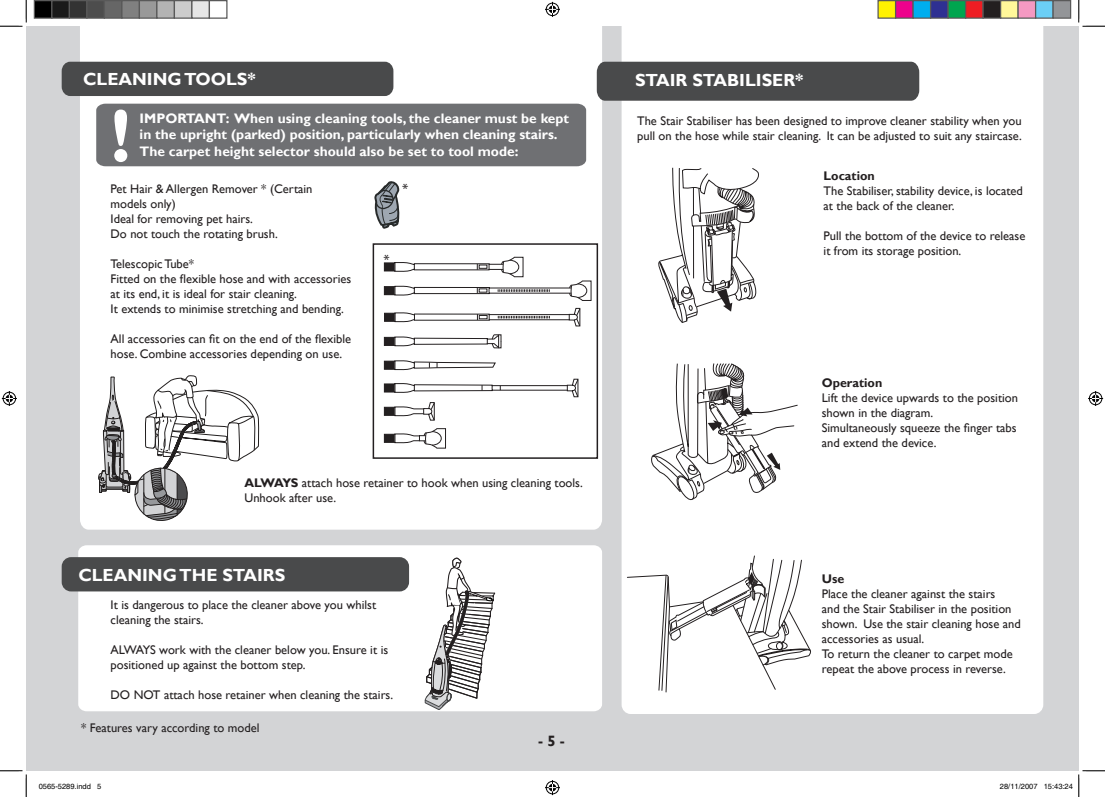
<style>
.page{position:relative;width:1105px;height:797px;background:#fff}
.page>*{position:absolute;margin:0;border:0;box-sizing:border-box;transform-origin:0 0}
.t1{font:700 75px "Gill Sans";color:#fff}
.t2{font:700 17.5px "Gill Sans";color:#fff}
.t3{font:700 15px "Gill Sans";color:#231f20}
.t4{font:15px "Myriad";color:#231f20}
.t5{font:700 13.75px/16.5px "Gill Sans";color:#fff}
.t6{font:12.5px/15px "Gill Sans";color:#231f20}
.t7{font:700 12.5px "Gill Sans";color:#231f20}
.t8{font:7.5px "Helvetica";color:#000}
.s1{font-weight:700}
</style>
<div class="page">
<div style="left:26px;top:26px;width:1053px;height:744px;background:#d3d4d6"></div>
<div style="left:80px;top:26px;width:522px;height:503px;background:#fff"></div>
<div style="left:622px;top:26px;width:421px;height:688px;background:#fff"></div>
<div style="left:78px;top:545px;width:524px;height:166px;background:#fff"></div>
<div style="left:62px;top:62px;width:331px;height:34px;background:#494a4b;border-radius:9px"></div>
<div style="left:62px;top:557px;width:347px;height:34px;background:#494a4b;border-radius:9px"></div>
<div style="left:96px;top:104px;width:490px;height:62px;background:#6f7073"></div>
<svg style="left:99px;top:375px;width:160px;height:148px;background:#d6d5d6"></svg>
<svg style="left:425px;top:557px;width:70px;height:152px;background:#cbcacb"></svg>
<div style="left:597px;top:62px;width:322px;height:39px;background:#494a4b"></div>
<svg style="left:658px;top:167px;width:102px;height:156px;background:#dbdbdb"></svg>
<svg style="left:651px;top:363px;width:147px;height:139px;background:#e1e1e1"></svg>
<svg style="left:627px;top:554px;width:185px;height:138px;background:#edecec"></svg>
<svg style="left:373px;top:180px;width:28px;height:50px"></svg>
<svg style="left:384px;top:428px;width:62px;height:21px"></svg>
<div style="left:373px;top:243px;width:225px;height:216px;border:2px solid #231f20"></div>
<svg style="left:384px;top:256px;width:208px;height:165px;background:#e9e9e9"></svg>
<svg style="left:0;top:0;width:27px;height:27px"></svg>
<svg style="left:0;top:770px;width:27px;height:27px"></svg>
<svg style="left:1078px;top:0;width:27px;height:27px"></svg>
<svg style="left:545px;top:2px;width:15px;height:15px"></svg>
<svg style="left:545px;top:780px;width:15px;height:15px"></svg>
<svg style="left:2px;top:391px;width:15px;height:15px"></svg>
<svg style="left:1088px;top:391px;width:15px;height:15px"></svg>
<div style="left:34px;top:1px;width:18px;height:17px;background:#000"></div>
<div style="left:34px;top:0;width:18px;height:19px;border:1px solid #595959"></div>
<div style="left:52px;top:1px;width:17px;height:17px;background:#1a1a1a"></div>
<div style="left:51px;top:0;width:19px;height:19px;border:1px solid #595959"></div>
<div style="left:69px;top:1px;width:18px;height:17px;background:#333"></div>
<div style="left:69px;top:0;width:19px;height:19px;border:1px solid #595959"></div>
<div style="left:87px;top:1px;width:17px;height:17px;background:#4d4d4d"></div>
<div style="left:86px;top:0;width:19px;height:19px;border:1px solid #595959"></div>
<div style="left:104px;top:1px;width:18px;height:17px;background:#666"></div>
<div style="left:104px;top:0;width:18px;height:19px;border:1px solid #595959"></div>
<div style="left:122px;top:1px;width:17px;height:17px;background:#808080"></div>
<div style="left:121px;top:0;width:19px;height:19px;border:1px solid #595959"></div>
<div style="left:139px;top:1px;width:18px;height:17px;background:#999"></div>
<div style="left:139px;top:0;width:19px;height:19px;border:1px solid #595959"></div>
<div style="left:157px;top:1px;width:17px;height:17px;background:#b3b3b3"></div>
<div style="left:156px;top:0;width:19px;height:19px;border:1px solid #595959"></div>
<div style="left:174px;top:1px;width:18px;height:17px;background:#ccc"></div>
<div style="left:174px;top:0;width:18px;height:19px;border:1px solid #595959"></div>
<div style="left:192px;top:1px;width:17px;height:17px;background:#e6e6e6"></div>
<div style="left:191px;top:0;width:19px;height:19px;border:1px solid #595959"></div>
<div style="left:209px;top:0;width:19px;height:19px;border:1px solid #595959"></div>
<div style="left:878px;top:1px;width:17px;height:17px;background:#fff101"></div>
<div style="left:877px;top:0;width:19px;height:19px;border:1px solid #595959"></div>
<div style="left:895px;top:1px;width:18px;height:17px;background:#ed028c"></div>
<div style="left:895px;top:0;width:19px;height:19px;border:1px solid #595959"></div>
<div style="left:913px;top:1px;width:17px;height:17px;background:#00aeef"></div>
<div style="left:912px;top:0;width:19px;height:19px;border:1px solid #595959"></div>
<div style="left:930px;top:1px;width:18px;height:17px;background:#2e3092"></div>
<div style="left:930px;top:0;width:19px;height:19px;border:1px solid #595959"></div>
<div style="left:948px;top:1px;width:17px;height:17px;background:#00a54f"></div>
<div style="left:947px;top:0;width:19px;height:19px;border:1px solid #595959"></div>
<div style="left:965px;top:1px;width:18px;height:17px;background:#ee1d23"></div>
<div style="left:965px;top:0;width:19px;height:19px;border:1px solid #595959"></div>
<div style="left:983px;top:1px;width:17px;height:17px;background:#231f20"></div>
<div style="left:982px;top:0;width:19px;height:19px;border:1px solid #595959"></div>
<div style="left:1000px;top:1px;width:18px;height:17px;background:#fff79a"></div>
<div style="left:1000px;top:0;width:19px;height:19px;border:1px solid #595959"></div>
<div style="left:1018px;top:1px;width:17px;height:17px;background:#f499c2"></div>
<div style="left:1017px;top:0;width:19px;height:19px;border:1px solid #595959"></div>
<div style="left:1035px;top:1px;width:18px;height:17px;background:#6bcff6"></div>
<div style="left:1035px;top:0;width:19px;height:19px;border:1px solid #595959"></div>
<div style="left:1053px;top:1px;width:17px;height:17px;background:#939598"></div>
<div style="left:1052px;top:0;width:19px;height:19px;border:1px solid #595959"></div>
<svg style="left:1044px;top:770px;width:61px;height:27px"></svg>
<p class="t2" style="left:83px;top:69px;width:174px">CLEANING TOOLS*</p>
<p class="t1" style="left:111px;top:91px;width:22px">!</p>
<p class="t5" style="left:140px;top:110px;width:431px">IMPORTANT: When using cleaning tools, the cleaner must be kept in the upright (parked) position, particularly when cleaning stairs.<br>The carpet height selector should also be set to tool mode:</p>
<p class="t6" style="left:111px;top:181px;width:203px">Pet Hair &amp; Allergen Remover * (Certain</p>
<p class="t6" style="left:111px;top:196px;width:67px">models only)</p>
<p class="t6" style="left:111px;top:211px;width:144px">Ideal for removing pet hairs.</p>
<p class="t6" style="left:111px;top:226px;width:169px">Do not touch the rotating brush.</p>
<p class="t6" style="left:111px;top:256px;width:85px">Telescopic Tube*</p>
<p class="t6" style="left:111px;top:271px;width:242px">Fitted on the flexible hose and with accessories</p>
<p class="t6" style="left:111px;top:286px;width:188px">at its end, it is ideal for stair cleaning.</p>
<p class="t6" style="left:111px;top:301px;width:235px">It extends to minimise stretching and bending.</p>
<p class="t6" style="left:111px;top:331px;width:242px">All accessories can fit on the end of the flexible hose. Combine accessories depending on use.</p>
<p class="t4" style="left:402px;top:181px;width:8px">*</p>
<p class="t4" style="left:383px;top:252px;width:8px">*</p>
<p class="t6" style="left:245px;top:475px;width:340px"><span class="s1">ALWAYS</span> attach hose retainer to hook when using cleaning tools.</p>
<p class="t6" style="left:245px;top:490px;width:93px">Unhook after use.</p>
<p class="t2" style="left:78px;top:564px;width:208px">CLEANING THE STAIRS</p>
<p class="t6" style="left:111px;top:597px;width:267px">It is dangerous to place the cleaner above you whilst cleaning the stairs.</p>
<p class="t6" style="left:111px;top:642px;width:279px">ALWAYS work with the cleaner below you. Ensure it is positioned up against the bottom step.</p>
<p class="t6" style="left:111px;top:687px;width:284px">DO NOT attach hose retainer when cleaning the stairs.</p>
<p class="t6" style="left:81px;top:721px;width:180px">* Features vary according to model</p>
<p class="t3" style="left:536px;top:732px;width:28px">- -</p>
<p class="t3" style="left:538px;top:732px;width:28px">- -</p>
<p class="t2" style="left:635px;top:70px;width:170px">STAIR STABILISER*</p>
<p class="t6" style="left:637px;top:114px;width:386px">The Stair Stabiliser has been designed to improve cleaner stability when you pull on the hose while stair cleaning. It can be adjusted to suit any staircase.</p>
<p class="t7" style="left:823px;top:168px;width:53px">Location</p>
<p class="t6" style="left:823px;top:183px;width:201px">The Stabiliser, stability device, is located at the back of the cleaner.</p>
<p class="t6" style="left:823px;top:228px;width:203px">Pull the bottom of the device to release it from its storage position.</p>
<p class="t7" style="left:822px;top:375px;width:62px">Operation</p>
<p class="t6" style="left:822px;top:390px;width:198px">Lift the device upwards to the position shown in the diagram.</p>
<p class="t6" style="left:822px;top:420px;width:196px">Simultaneously squeeze the finger tabs and extend the device.</p>
<p class="t7" style="left:822px;top:571px;width:24px">Use</p>
<p class="t6" style="left:822px;top:586px;width:200px">Place the cleaner against the stairs<br>and the Stair Stabiliser in the position shown. Use the stair cleaning hose and accessories as usual.</p>
<p class="t6" style="left:822px;top:646px;width:192px">To return the cleaner to carpet mode repeat the above process in reverse.</p>
<p class="t8" style="left:39px;top:782px;width:64px">0565-5289.indd 5</p>
<p class="t8" style="left:1000px;top:782px;width:74px">28/11/2007 15:43:24</p>
</div>
